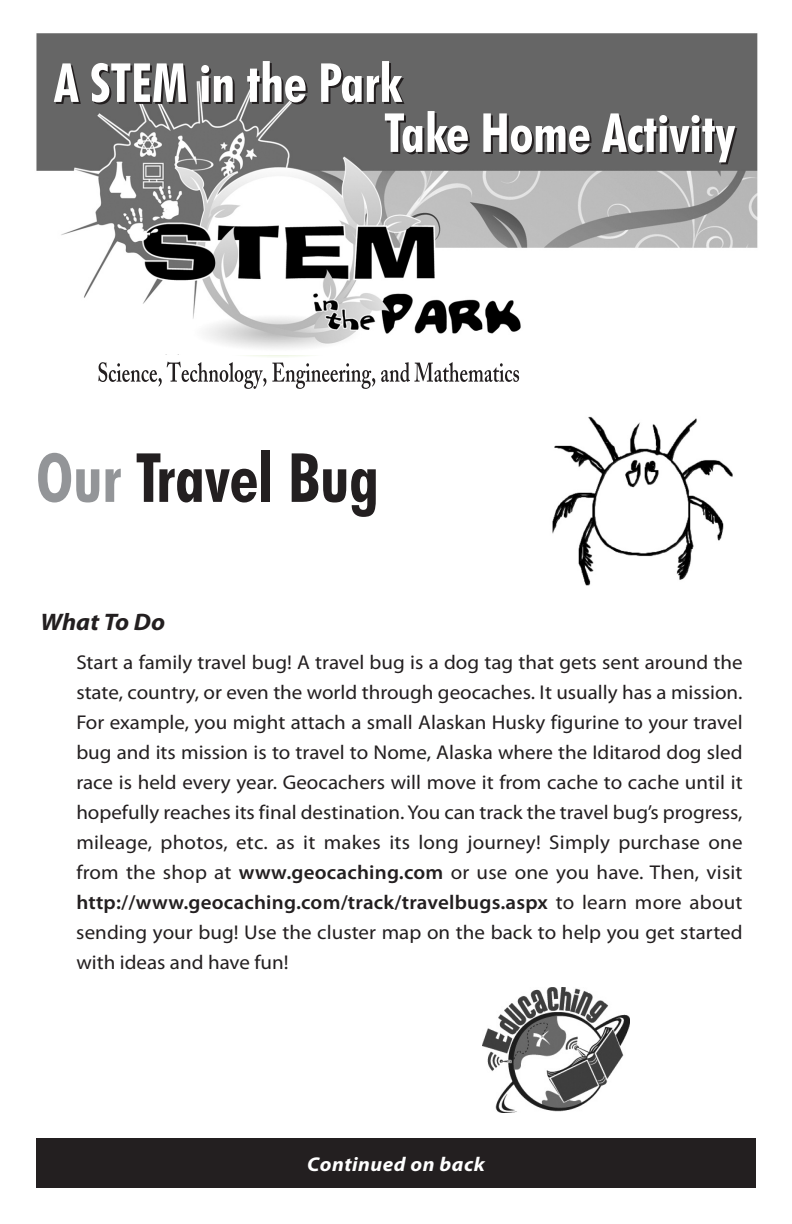
<style>
.page{position:relative;width:792px;height:1224px;background:#fff}
.page>*{position:absolute;margin:0;border:0;box-sizing:border-box;transform-origin:0 0}
.t1{font:700 condensed 68px "Futura BT";color:#231f20}
.t2{font:700 condensed 54px/50px "Futura BT";color:#fff}
.t3{font:italic 700 24px "Myriad Pro";color:#231f20;scale:1.05 1}
.t4{font:20px/30px "Myriad Pro";letter-spacing:.005em;color:#231f20;text-align:justify;scale:1.05 1}
.t5{font:italic 700 20px "Myriad Pro";letter-spacing:.025em;color:#fff;scale:1.05 1}
.s1{color:#939598}
.s2{font-weight:600}
</style>
<div class="page">
<img style="left:36px;top:33px;width:722px;height:316px">
<div style="left:36px;top:1139px;width:720px;height:49px;background:#231f20"></div>
<svg style="left:98px;top:356px;width:277px;height:32px"></svg>
<svg style="left:381px;top:362px;width:138px;height:20px"></svg>
<img style="left:552px;top:416px;width:181px;height:170px">
<img style="left:482px;top:987px;width:147px;height:125px">
<h2 class="t2" style="left:384px;top:62px;width:352px;text-indent:-330px">A STEM in the Park<br>Take Home Activity</h2>
<h1 class="t1" style="left:36px;top:450px;width:345px"><span class="s1">Our</span> Travel Bug</h1>
<p class="t3" style="left:40px;top:613px;width:121px">What To Do</p>
<p class="t4" style="left:76px;top:649px;width:636px">Start a family travel bug! A travel bug is a dog tag that gets sent around the state, country, or even the world through geocaches. It usually has a mission.<br>For example, you might attach a small Alaskan Husky figurine to your travel bug and its mission is to travel to Nome, Alaska where the Iditarod dog sled race is held every year. Geocachers will move it from cache to cache until it hopefully reaches its final destination. You can track the travel bug’s progress, mileage, photos, etc. as it makes its long journey! Simply purchase one from the shop at <span class="s2">www.geocaching.com</span> or use one you have. Then, visit <span class="s2">http://www.geocaching.com/track/travelbugs.aspx</span> to learn more about sending your bug! Use the cluster map on the back to help you get started with ideas and have fun!</p>
<p class="t5" style="left:307px;top:1157px;width:171px">Continued on back</p>
</div>
